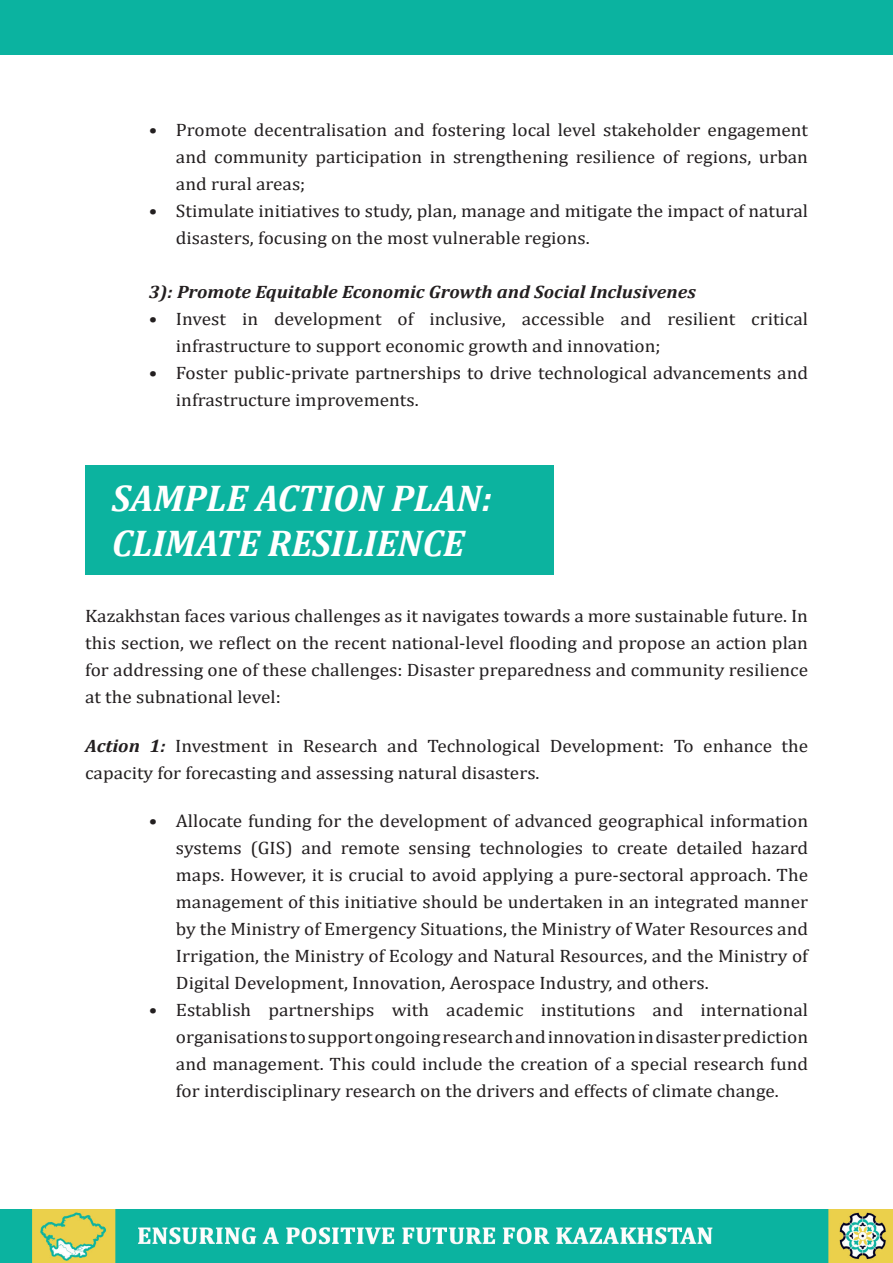
<style>
.page{position:relative;width:893px;height:1263px;background:#fff}
.page>*{position:absolute;margin:0;border:0;box-sizing:border-box;transform-origin:0 0}
.t1{font:italic 700 37.5px/45px "Cambria";color:#fff}
.t2{font:18px/27px "Cambria";color:#231f20;text-align:justify;scale:1.07 1}
.t3{font:italic 700 18px "Cambria";color:#231f20;scale:1.07 1}
.s1{font-weight:700;font-style:italic}
</style>
<div class="page">
<div style="left:85px;top:465px;width:469px;height:109px;background:#0cb39f"></div>
<img style="left:0;top:1210px;width:893px;height:53px">
<div style="left:0;top:0;width:893px;height:54px;background:#0bb3a0"></div>
<p class="t2" style="left:176px;top:116px;width:592px;text-indent:-27px">• Promote decentralisation and fostering local level stakeholder engagement and community participation in strengthening resilience of regions, urban and rural areas;</p>
<p class="t2" style="left:176px;top:197px;width:592px;text-indent:-27px">• Stimulate initiatives to study, plan, manage and mitigate the impact of natural disasters, focusing on the most vulnerable regions.</p>
<p class="t3" style="left:149px;top:279px;width:513px">3): Promote Equitable Economic Growth and Social Inclusivenes</p>
<p class="t2" style="left:176px;top:305px;width:592px;text-indent:-27px">• Invest in development of inclusive, accessible and resilient critical infrastructure to support economic growth and innovation;</p>
<p class="t2" style="left:176px;top:359px;width:592px;text-indent:-27px">• Foster public-private partnerships to drive technological advancements and infrastructure improvements.</p>
<h1 class="t1" style="left:112px;top:474px;width:381px">SAMPLE ACTION PLAN:<br>CLIMATE RESILIENCE</h1>
<p class="t2" style="left:85px;top:602px;width:677px">Kazakhstan faces various challenges as it navigates towards a more sustainable future. In this section, we reflect on the recent national-level flooding and propose an action plan for addressing one of these challenges: Disaster preparedness and community resilience at the subnational level:</p>
<p class="t2" style="left:85px;top:732px;width:677px"><span class="s1">Action 1:</span> Investment in Research and Technological Development: To enhance the capacity for forecasting and assessing natural disasters.</p>
<p class="t2" style="left:176px;top:808px;width:592px;text-indent:-27px">• Allocate funding for the development of advanced geographical information systems (GIS) and remote sensing technologies to create detailed hazard maps. However, it is crucial to avoid applying a pure-sectoral approach. The management of this initiative should be undertaken in an integrated manner by the Ministry of Emergency Situations, the Ministry of Water Resources and Irrigation, the Ministry of Ecology and Natural Resources, and the Ministry of Digital Development, Innovation, Aerospace Industry, and others.</p>
<p class="t2" style="left:176px;top:997px;width:592px;text-indent:-27px">• Establish partnerships with academic institutions and international organisations to support ongoing research and innovation in disaster prediction and management. This could include the creation of a special research fund for interdisciplinary research on the drivers and effects of climate change.</p>
</div>
